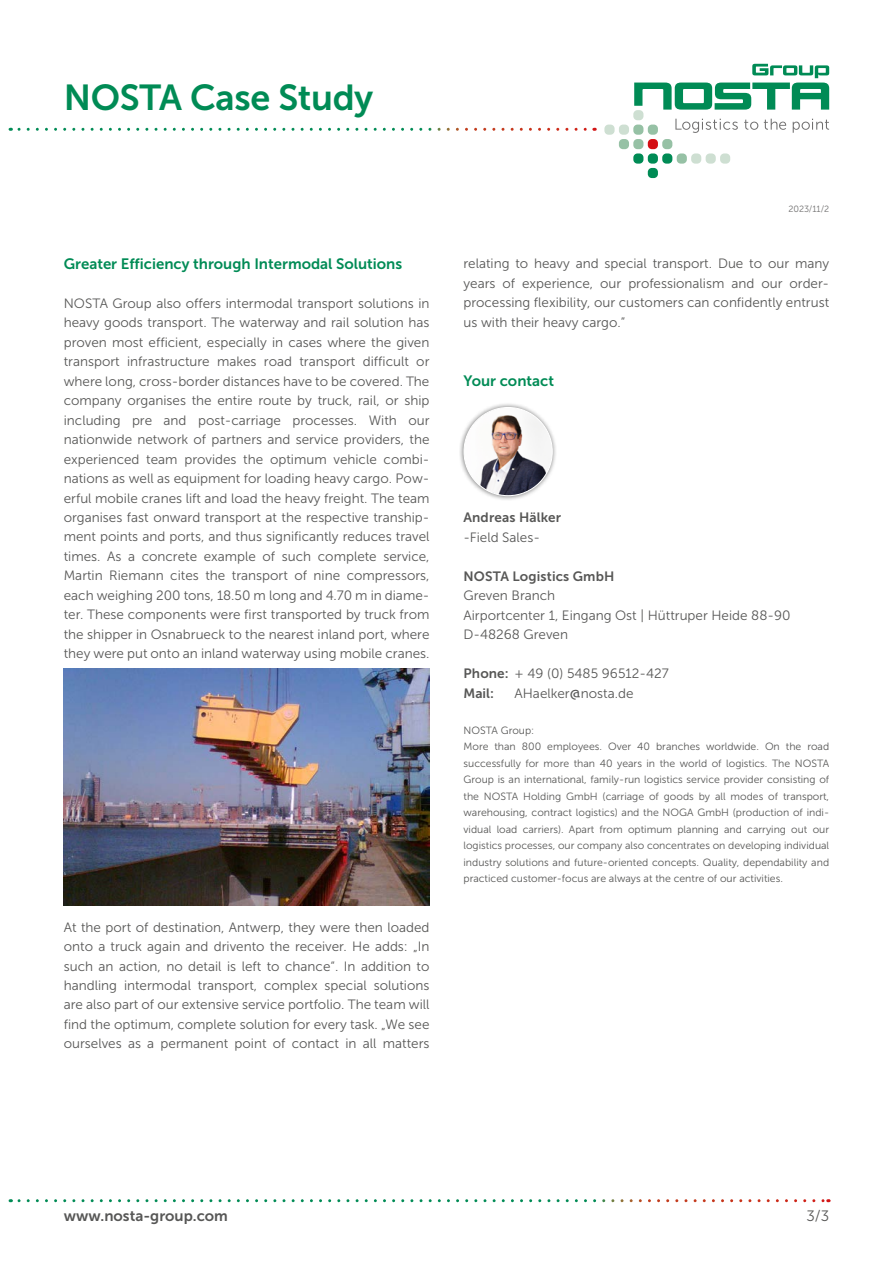
<style>
.page{position:relative;width:893px;height:1263px;background:#fff}
.page>*{position:absolute;margin:0;border:0;box-sizing:border-box;transform-origin:0 0}
.t1{font:36px "Museo Sans 700";letter-spacing:-.01em;color:#008b55}
.t2{font:15px "Museo Sans 700";color:#008b55}
.t3{font:15px "Museo Sans 700";color:#575756}
.t4{font:15px "Museo Sans 300";color:#575756}
.t5{font:13.5px/19.5px "Museo Sans 300";color:#575756}
.t6{font:13.5px "Museo Sans 700";letter-spacing:.01em;color:#575756}
.t7{font:10.5px/16.5px "Museo Sans 300";color:#575756}
.t8{font:9px "Museo Sans 300";letter-spacing:-.01em;color:#706f6f}
.s1{font-family:"Museo Sans 700"}
.s2{font-family:"Museo Sans 500"}
</style>
<div class="page">
<svg style="left:675px;top:119px;width:63px;height:14px"></svg>
<svg style="left:744px;top:120px;width:14px;height:10px"></svg>
<svg style="left:764px;top:119px;width:22px;height:11px"></svg>
<svg style="left:793px;top:119px;width:36px;height:14px"></svg>
<svg style="left:634px;top:64px;width:195px;height:46px"></svg>
<div style="left:648px;top:168px;width:10px;height:10px;background:#008b55;border-radius:4px"></div>
<div style="left:662px;top:153px;width:10px;height:11px;background:#008b55;border-radius:4px"></div>
<div style="left:633px;top:153px;width:10px;height:11px;background:#008b55;border-radius:4px"></div>
<div style="left:648px;top:153px;width:10px;height:11px;background:#008b55;border-radius:4px"></div>
<div style="left:648px;top:139px;width:10px;height:10px;background:#d40f14;border-radius:4px"></div>
<div style="left:633px;top:110px;width:10px;height:10px;background:#cedfd2;border-radius:4px"></div>
<div style="left:677px;top:153px;width:10px;height:11px;background:#96c1a5;border-radius:4px"></div>
<div style="left:691px;top:153px;width:10px;height:11px;background:#cedfd2;border-radius:4px"></div>
<div style="left:720px;top:153px;width:10px;height:11px;background:#cedfd2;border-radius:4px"></div>
<div style="left:706px;top:153px;width:10px;height:11px;background:#cedfd2;border-radius:4px"></div>
<div style="left:662px;top:139px;width:10px;height:10px;background:#96c1a5;border-radius:4px"></div>
<div style="left:633px;top:139px;width:10px;height:10px;background:#96c1a5;border-radius:4px"></div>
<div style="left:619px;top:139px;width:10px;height:10px;background:#96c1a5;border-radius:4px"></div>
<div style="left:633px;top:125px;width:10px;height:10px;background:#96c1a5;border-radius:4px"></div>
<div style="left:648px;top:125px;width:10px;height:10px;background:#96c1a5;border-radius:4px"></div>
<div style="left:619px;top:125px;width:10px;height:10px;background:#cedfd2;border-radius:4px"></div>
<div style="left:604px;top:125px;width:11px;height:10px;background:#cedfd2;border-radius:4px"></div>
<svg style="left:19px;top:128px;width:576px;height:3px"></svg>
<svg style="left:19px;top:1199px;width:810px;height:3px"></svg>
<img style="left:64px;top:669px;width:365px;height:236px">
<div style="left:459px;top:402px;width:98px;height:99px;background:#000;opacity:.5"></div>
<img style="left:464px;top:407px;width:88px;height:89px;border-radius:44px">
<h1 class="t1" style="left:64px;top:77px;width:311px">NOSTA Case Study</h1>
<p class="t2" style="left:64px;top:255px;width:340px">Greater Efficiency through Intermodal Solutions</p>
<p class="t5" style="left:64px;top:293px;width:367px">NOSTA Group also offers intermodal transport solutions in heavy goods transport. The waterway and rail solution has proven most efficient, especially in cases where the given transport infrastructure makes road transport difficult or where long, cross-border distances have to be covered. The company organises the entire route by truck, rail, or ship including pre and post-carriage processes. With our nationwide network of partners and service providers, the experienced team provides the optimum vehicle combi&shy;nations as well as equipment for loading heavy cargo. Pow&shy;erful mobile cranes lift and load the heavy freight. The team organises fast onward transport at the respective tranship&shy;ment points and ports, and thus significantly reduces travel times. As a concrete example of such complete service, Martin Riemann cites the transport of nine compressors, each weighing 200 tons, 18.50 m long and 4.70 m in diame&shy;ter. These components were first transported by truck from the shipper in Osnabrueck to the nearest inland port, where they were put onto an inland waterway using mobile cranes.</p>
<p class="t5" style="left:64px;top:917px;width:367px;text-align:justify">At the port of destination, Antwerp, they were then loaded onto a truck again and drivento the receiver. He adds: „In such an action, no detail is left to chance“. In addition to handling intermodal transport, complex special solutions are also part of our extensive service portfolio. The team will find the optimum, complete solution for every task. „We see ourselves as a permanent point of contact in all matters</p>
<p class="t8" style="left:788px;top:204px;width:42px">2023/11/2</p>
<p class="t5" style="left:463px;top:254px;width:367px;text-align:justify">relating to heavy and special transport. Due to our many years of experience, our professionalism and our order&shy;processing flexibility, our customers can confidently entrust us with their heavy cargo.”</p>
<p class="t2" style="left:463px;top:372px;width:92px">Your contact</p>
<p class="t6" style="left:463px;top:510px;width:99px">Andreas Hälker</p>
<p class="t5" style="left:463px;top:527px;width:78px">-Field Sales-</p>
<p class="t6" style="left:463px;top:568px;width:152px">NOSTA Logistics GmbH</p>
<p class="t5" style="left:463px;top:586px;width:329px">Greven Branch<br>Airportcenter 1, Eingang Ost | Hüttruper Heide 88-90<br>D-48268 Greven</p>
<p class="t5" style="left:463px;top:664px;width:207px"><span class="s1">Phone:</span> + 49 (0) 5485 96512-427</p>
<p class="t6" style="left:463px;top:685px;width:32px">Mail:</p>
<p class="t5" style="left:514px;top:683px;width:120px">AHaelker<span class="s2">@</span>nosta.de</p>
<p class="t7" style="left:463px;top:722px;width:367px">NOSTA Group:<br>More than 800 employees. Over 40 branches worldwide. On the road successfully for more than 40 years in the world of logistics. The NOSTA Group is an international, family-run logistics service provider consisting of the NOSTA Holding GmbH (carriage of goods by all modes of transport, warehousing, contract logistics) and the NOGA GmbH (production of indi&shy;vidual load carriers). Apart from optimum planning and carrying out our logistics processes, our company also concentrates on developing individual industry solutions and future-oriented concepts. Quality, dependability and practiced customer-focus are always at the centre of our activities.</p>
<p class="t3" style="left:64px;top:1208px;width:166px">www.nosta-group.com</p>
<p class="t4" style="left:806px;top:1208px;width:24px">3/3</p>
</div>
